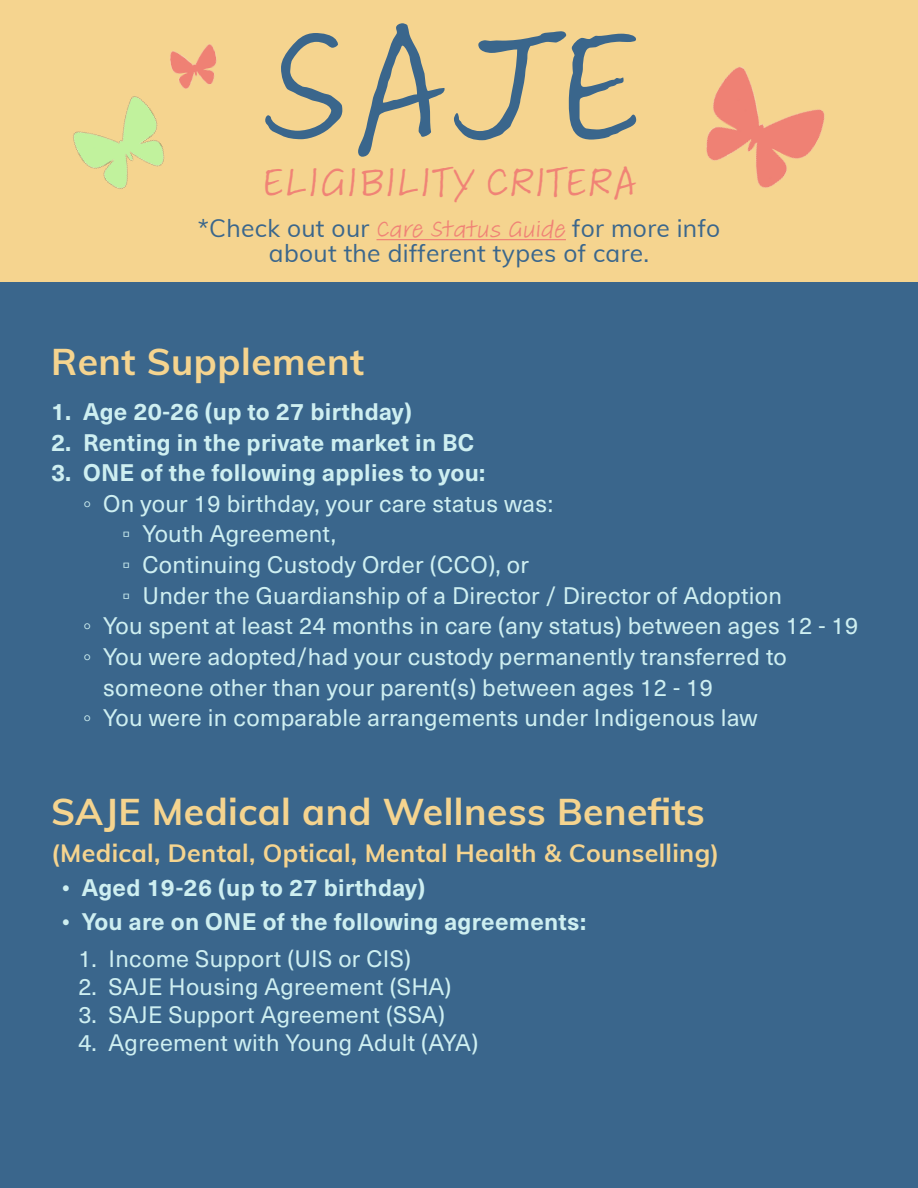
<style>
.page{position:relative;width:918px;height:1188px;background:#3a668c}
.page>*{position:absolute;margin:0;border:0;box-sizing:border-box;transform-origin:0 0}
.t1{font:173.25px "Adobe Handwriting Tiffany";color:#3a668c}
.t2{font:43.35px "Adobe Handwriting Tiffany";letter-spacing:.015em;color:#f08376}
.t3{font:700 37.2px "Muli";letter-spacing:.015em;color:#f5d48f}
.t4{font:700 25.05px "Muli";letter-spacing:.015em;color:#f5d48f}
.t5{font:24.6px/24.6px "Muli";letter-spacing:.015em;color:#3a668c;text-align:center}
.t6{font:23.55px "Neue Haas Unica W1 G";letter-spacing:.015em;color:#ceeff1}
.t7{font:700 23.55px "Neue Haas Unica W1 G";letter-spacing:.015em;color:#ceeff1}
.t8{font:23.4px "Neue Haas Unica W1 G";letter-spacing:.015em;color:#ceeff1}
.s1{font-family:"Adobe Handwriting Tiffany";color:#f08376}
.s2{font-family:"Times New Roman"}
.s3{font-family:"Times New Roman";font-weight:400}
</style>
<div class="page">
<div style="left:0;top:0;width:918px;height:282px;background:#f5d48f"></div>
<img style="left:170px;top:44px;width:47px;height:41px">
<img style="left:73px;top:69px;width:132px;height:120px">
<img style="left:706px;top:66px;width:119px;height:122px">
<hr style="left:377px;top:239px;width:189px;height:1px;background:#f08376">
<h1 class="t1" style="left:257px;top:-34px;width:384px">SAJE</h1>
<h2 class="t2" style="left:262px;top:152px;width:376px">ELIGIBILITY CRITERA</h2>
<p class="t5" style="left:198px;top:215px;width:524px">*Check out our <span class="s1">Care Status Guide</span> for more info about the different types of care.</p>
<h3 class="t3" style="left:51px;top:335px;width:315px">Rent Supplement</h3>
<p class="t7" style="left:51px;top:394px;width:362px">1. Age 20-26 (up to 27 birthday)</p>
<p class="t7" style="left:51px;top:424px;width:425px">2. Renting in the private market in BC</p>
<p class="t7" style="left:51px;top:455px;width:436px">3. ONE of the following applies to you:</p>
<p class="t6" style="left:83px;top:486px;width:472px"><span class="s2">◦</span> On your 19 birthday, your care status was:</p>
<p class="t6" style="left:122px;top:517px;width:215px"><span class="s2">▫</span> Youth Agreement,</p>
<p class="t6" style="left:122px;top:547px;width:408px"><span class="s2">▫</span> Continuing Custody Order (CCO), or</p>
<p class="t6" style="left:122px;top:578px;width:661px"><span class="s2">▫</span> Under the Guardianship of a Director / Director of Adoption</p>
<p class="t6" style="left:83px;top:609px;width:777px"><span class="s2">◦</span> You spent at least 24 months in care (any status) between ages 12 - 19</p>
<p class="t6" style="left:83px;top:639px;width:705px"><span class="s2">◦</span> You were adopted/had your custody permanently transferred to</p>
<p class="t6" style="left:103px;top:670px;width:611px">someone other than your parent(s) between ages 12 - 19</p>
<p class="t6" style="left:83px;top:701px;width:676px"><span class="s2">◦</span> You were in comparable arrangements under Indigenous law</p>
<h3 class="t3" style="left:51px;top:784px;width:655px">SAJE Medical and Wellness Benefits</h3>
<p class="t4" style="left:51px;top:834px;width:670px">(Medical, Dental, Optical, Mental Health &amp; Counselling)</p>
<p class="t7" style="left:62px;top:870px;width:365px"><span class="s3">•</span> Aged 19-26 (up to 27 birthday)</p>
<p class="t7" style="left:62px;top:904px;width:526px"><span class="s3">•</span> You are on ONE of the following agreements:</p>
<p class="t8" style="left:78px;top:942px;width:334px">1. Income Support (UIS or CIS)</p>
<p class="t8" style="left:78px;top:970px;width:374px">2. SAJE Housing Agreement (SHA)</p>
<p class="t8" style="left:78px;top:998px;width:368px">3. SAJE Support Agreement (SSA)</p>
<p class="t8" style="left:78px;top:1026px;width:401px">4. Agreement with Young Adult (AYA)</p>
</div>
